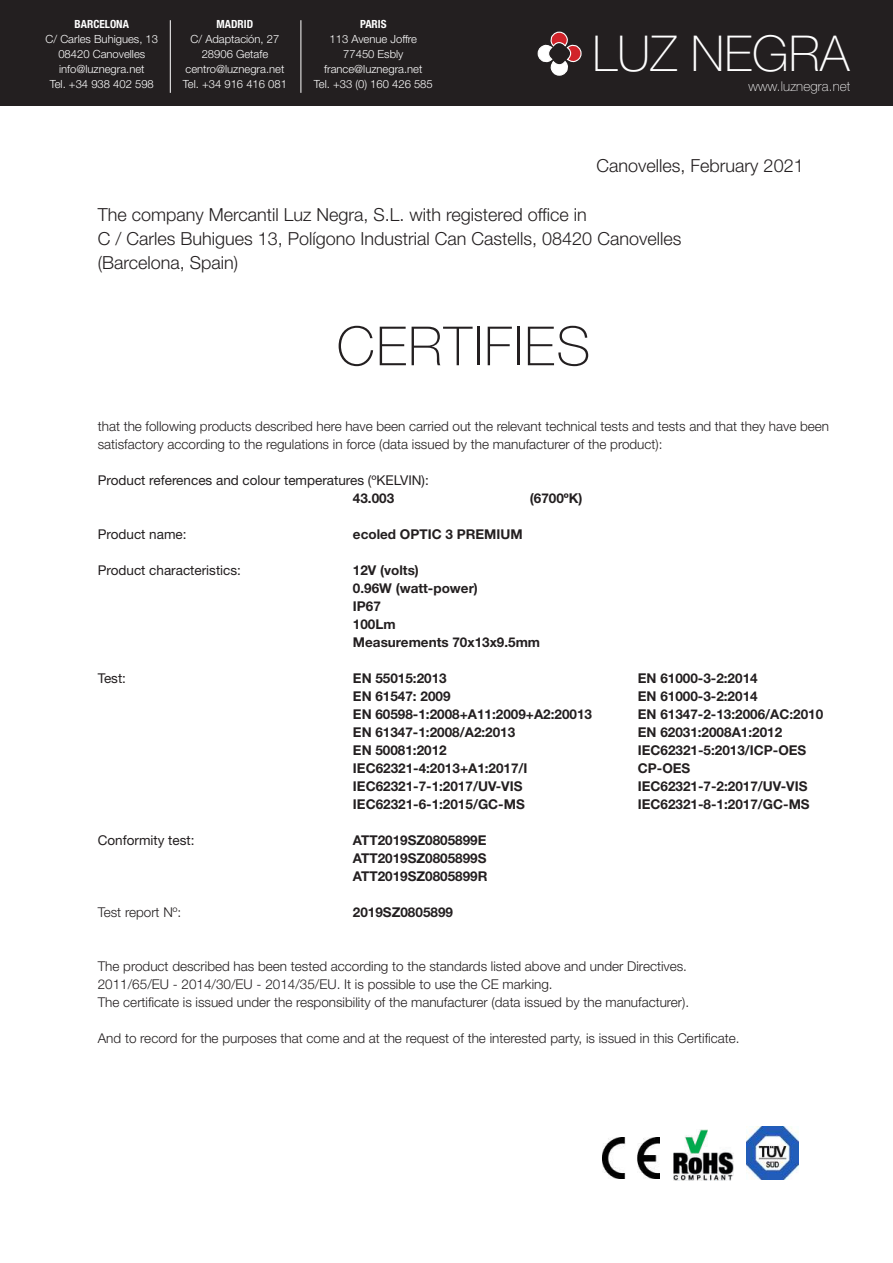
<style>
.page{position:relative;width:893px;height:1263px;background:#fff}
.page>*{position:absolute;margin:0;border:0;box-sizing:border-box;transform-origin:0 0}
.t1{font:100 54px "Helvetica Neue LT Std";letter-spacing:.03em;color:#231f20}
.t2{font:100 49.5px "Helvetica Neue LT Std";color:#fff}
.t3{font:300 18px/24px "Helvetica Neue LT Std";color:#231f20}
.t4{font:300 13.5px/18px "Helvetica Neue LT Std";color:#231f20}
.t5{font:700 13.5px/18px "Helvetica Neue LT Std";color:#231f20}
.t6{font:13.5px "Helvetica Neue LT Std";color:#231f20}
.t7{font:100 13.5px "Helvetica Neue LT Std";letter-spacing:.01em;color:#fff}
.t8{font:300 11.25px/15px "Helvetica Neue LT Std";color:#fff;text-align:center}
.t9{font:700 condensed 11.25px "Helvetica Neue LT Std";color:#fff}
</style>
<div class="page">
<div style="left:0;top:0;width:893px;height:105px;background:#231f20"></div>
<hr style="left:170px;top:20px;width:1px;height:73px;background:#fff">
<hr style="left:301px;top:20px;width:1px;height:73px;background:#fff">
<svg style="left:537px;top:31px;width:45px;height:45px"></svg>
<img style="left:603px;top:1137px;width:57px;height:41px">
<img style="left:673px;top:1130px;width:60px;height:50px">
<img style="left:746px;top:1127px;width:53px;height:52px">
<p class="t9" style="left:75px;top:17px;width:56px">BARCELONA</p>
<p class="t8" style="left:46px;top:31px;width:114px">C/ Carles Buhigues, 13<br>08420 Canovelles info@luznegra.net<br>Tel. +34 938 402 598</p>
<p class="t9" style="left:217px;top:17px;width:38px">MADRID</p>
<p class="t8" style="left:183px;top:31px;width:106px">C/ Adaptación, 27<br>28906 Getafe centro@luznegra.net<br>Tel. +34 916 416 081</p>
<p class="t9" style="left:360px;top:17px;width:28px">PARIS</p>
<p class="t8" style="left:314px;top:31px;width:120px">113 Avenue Joffre<br>77450 Esbly france@luznegra.net<br>Tel. +33 (0) 160 426 585</p>
<h2 class="t2" style="left:592px;top:25px;width:258px">LUZ NEGRA</h2>
<p class="t7" style="left:749px;top:79px;width:103px">www.luznegra.net</p>
<h3 class="t3" style="left:597px;top:154px;width:209px">Canovelles, February 2021</h3>
<h3 class="t3" style="left:98px;top:202px;width:585px">The company Mercantil Luz Negra, S.L. with registered office in<br>C / Carles Buhigues 13, Polígono Industrial Can Castells, 08420 Canovelles (Barcelona, Spain)</h3>
<h1 class="t1" style="left:337px;top:315px;width:255px">CERTIFIES</h1>
<p class="t4" style="left:98px;top:417px;width:733px">that the following products described here have been carried out the relevant technical tests and tests and that they have been satisfactory according to the regulations in force (data issued by the manufacturer of the product):</p>
<p class="t6" style="left:98px;top:472px;width:333px">Product references and colour temperatures (ºKELVIN):</p>
<p class="t5" style="left:353px;top:489px;width:43px">43.003</p>
<p class="t5" style="left:530px;top:489px;width:54px">(6700ºK)</p>
<p class="t6" style="left:98px;top:526px;width:90px">Product name:</p>
<p class="t5" style="left:353px;top:525px;width:171px">ecoled OPTIC 3 PREMIUM</p>
<p class="t6" style="left:98px;top:562px;width:145px">Product characteristics:</p>
<p class="t5" style="left:353px;top:561px;width:189px">12V (volts)<br>0.96W (watt-power)<br>IP67<br>100Lm<br>Measurements 70x13x9.5mm</p>
<p class="t6" style="left:98px;top:670px;width:30px">Test:</p>
<p class="t5" style="left:353px;top:669px;width:95px">EN 55015:2013</p>
<p class="t5" style="left:638px;top:669px;width:121px">EN 61000-3-2:2014</p>
<p class="t5" style="left:353px;top:687px;width:99px">EN 61547: 2009</p>
<p class="t5" style="left:638px;top:687px;width:121px">EN 61000-3-2:2014</p>
<p class="t5" style="left:353px;top:705px;width:241px">EN 60598-1:2008+A11:2009+A2:20013</p>
<p class="t5" style="left:638px;top:705px;width:187px">EN 61347-2-13:2006/AC:2010</p>
<p class="t5" style="left:353px;top:723px;width:164px">EN 61347-1:2008/A2:2013</p>
<p class="t5" style="left:638px;top:723px;width:146px">EN 62031:2008A1:2012</p>
<p class="t5" style="left:353px;top:741px;width:95px">EN 50081:2012</p>
<p class="t5" style="left:638px;top:741px;width:170px">IEC62321-5:2013/ICP-OES</p>
<p class="t5" style="left:353px;top:759px;width:176px">IEC62321-4:2013+A1:2017/I</p>
<p class="t5" style="left:638px;top:759px;width:54px">CP-OES</p>
<p class="t5" style="left:353px;top:777px;width:171px">IEC62321-7-1:2017/UV-VIS</p>
<p class="t5" style="left:638px;top:777px;width:171px">IEC62321-7-2:2017/UV-VIS</p>
<p class="t5" style="left:353px;top:795px;width:173px">IEC62321-6-1:2015/GC-MS</p>
<p class="t5" style="left:638px;top:795px;width:173px">IEC62321-8-1:2017/GC-MS</p>
<p class="t6" style="left:98px;top:832px;width:98px">Conformity test:</p>
<p class="t5" style="left:353px;top:831px;width:136px;text-align:justify">ATT2019SZ0805899E ATT2019SZ0805899S ATT2019SZ0805899R</p>
<p class="t4" style="left:98px;top:903px;width:85px">Test report Nº:</p>
<p class="t5" style="left:353px;top:903px;width:102px">2019SZ0805899</p>
<p class="t4" style="left:98px;top:957px;width:593px">The product described has been tested according to the standards listed above and under Directives.<br>2011/65/EU - 2014/30/EU - 2014/35/EU. It is possible to use the CE marking.<br>The certificate is issued under the responsibility of the manufacturer (data issued by the manufacturer).</p>
<p class="t4" style="left:98px;top:1029px;width:643px">And to record for the purposes that come and at the request of the interested party, is issued in this Certificate.</p>
</div>
